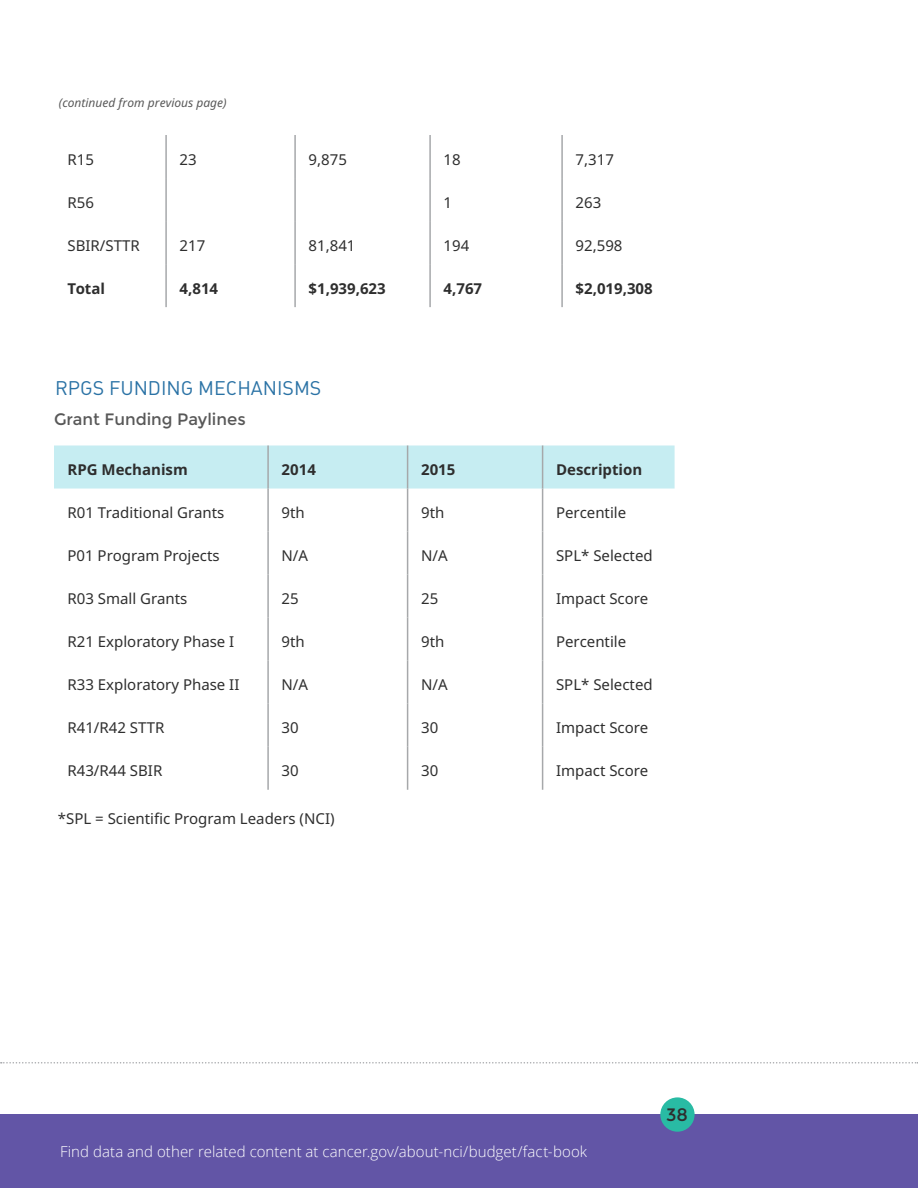
<style>
.page{position:relative;width:918px;height:1188px;background:#fff}
.page>*{position:absolute;margin:0;border:0;box-sizing:border-box;transform-origin:0 0}
.Subsection_Title{font:19.5px "DIN Regular Alternate";color:#2a72a5}
.t1{font:18px "Montserrat";color:#2e2e2e}
.Table_Title{font:16.5px "Montserrat";color:#585858}
.Bold_H4{font:15px "Noto Sans";color:#2e2e2e}
.t2{font:300 15px "Open Sans";letter-spacing:.005em;color:#fff}
.Bold_H4-2{font:700 15px "Noto Sans";color:#2e2e2e}
.Table_Subtitle{font:italic 12px "Noto Sans";color:#585858}
</style>
<div class="page">
<div style="left:0;top:1115px;width:918px;height:73px;background:#6255a6"></div>
<div style="left:660px;top:1097px;width:35px;height:35px;background:#29bba4;border-radius:50%"></div>
<svg style="left:1px;top:1062px;width:917px;height:2px"></svg>
<div style="left:54px;top:446px;width:621px;height:43px;background:#c6edf2"></div>
<hr style="left:267px;top:446px;width:2px;height:43px;background:#a6a8aa">
<hr style="left:407px;top:446px;width:1px;height:43px;background:#a6a8aa">
<hr style="left:542px;top:446px;width:1px;height:43px;background:#a6a8aa">
<hr style="left:267px;top:489px;width:2px;height:43px;background:#a6a8aa">
<hr style="left:407px;top:489px;width:1px;height:43px;background:#a6a8aa">
<hr style="left:542px;top:489px;width:1px;height:43px;background:#a6a8aa">
<hr style="left:267px;top:532px;width:2px;height:43px;background:#a6a8aa">
<hr style="left:407px;top:532px;width:1px;height:43px;background:#a6a8aa">
<hr style="left:542px;top:532px;width:1px;height:43px;background:#a6a8aa">
<hr style="left:267px;top:575px;width:2px;height:43px;background:#a6a8aa">
<hr style="left:407px;top:575px;width:1px;height:43px;background:#a6a8aa">
<hr style="left:542px;top:575px;width:1px;height:43px;background:#a6a8aa">
<hr style="left:267px;top:618px;width:2px;height:43px;background:#a6a8aa">
<hr style="left:407px;top:618px;width:1px;height:43px;background:#a6a8aa">
<hr style="left:542px;top:618px;width:1px;height:43px;background:#a6a8aa">
<hr style="left:267px;top:661px;width:2px;height:43px;background:#a6a8aa">
<hr style="left:407px;top:661px;width:1px;height:43px;background:#a6a8aa">
<hr style="left:542px;top:661px;width:1px;height:43px;background:#a6a8aa">
<hr style="left:267px;top:704px;width:2px;height:43px;background:#a6a8aa">
<hr style="left:407px;top:704px;width:1px;height:43px;background:#a6a8aa">
<hr style="left:542px;top:704px;width:1px;height:43px;background:#a6a8aa">
<hr style="left:267px;top:747px;width:2px;height:43px;background:#a6a8aa">
<hr style="left:407px;top:747px;width:1px;height:43px;background:#a6a8aa">
<hr style="left:542px;top:747px;width:1px;height:43px;background:#a6a8aa">
<hr style="left:165px;top:135px;width:2px;height:43px;background:#a6a8aa">
<hr style="left:294px;top:135px;width:2px;height:43px;background:#a6a8aa">
<hr style="left:429px;top:135px;width:2px;height:43px;background:#a6a8aa">
<hr style="left:561px;top:135px;width:2px;height:43px;background:#a6a8aa">
<hr style="left:165px;top:178px;width:2px;height:43px;background:#a6a8aa">
<hr style="left:294px;top:178px;width:2px;height:43px;background:#a6a8aa">
<hr style="left:429px;top:178px;width:2px;height:43px;background:#a6a8aa">
<hr style="left:561px;top:178px;width:2px;height:43px;background:#a6a8aa">
<hr style="left:165px;top:221px;width:2px;height:43px;background:#a6a8aa">
<hr style="left:294px;top:221px;width:2px;height:43px;background:#a6a8aa">
<hr style="left:429px;top:221px;width:2px;height:43px;background:#a6a8aa">
<hr style="left:561px;top:221px;width:2px;height:43px;background:#a6a8aa">
<hr style="left:165px;top:264px;width:2px;height:43px;background:#a6a8aa">
<hr style="left:294px;top:264px;width:2px;height:43px;background:#a6a8aa">
<hr style="left:429px;top:264px;width:2px;height:43px;background:#a6a8aa">
<hr style="left:561px;top:264px;width:2px;height:43px;background:#a6a8aa">
<p class="Table_Subtitle" style="left:59px;top:94px;width:169px">(continued from previous page)</p>
<p class="Bold_H4" style="left:68px;top:149px;width:28px">R15</p>
<p class="Bold_H4" style="left:180px;top:149px;width:19px">23</p>
<p class="Bold_H4" style="left:309px;top:149px;width:40px">9,875</p>
<p class="Bold_H4" style="left:444px;top:149px;width:19px">18</p>
<p class="Bold_H4" style="left:576px;top:149px;width:40px">7,317</p>
<p class="Bold_H4" style="left:68px;top:192px;width:28px">R56</p>
<p class="Bold_H4" style="left:444px;top:192px;width:10px">1</p>
<p class="Bold_H4" style="left:576px;top:192px;width:27px">263</p>
<p class="Bold_H4" style="left:68px;top:235px;width:74px">SBIR/STTR</p>
<p class="Bold_H4" style="left:180px;top:235px;width:27px">217</p>
<p class="Bold_H4" style="left:309px;top:235px;width:48px">81,841</p>
<p class="Bold_H4" style="left:444px;top:235px;width:27px">194</p>
<p class="Bold_H4" style="left:576px;top:235px;width:48px">92,598</p>
<p class="Bold_H4-2" style="left:68px;top:278px;width:39px">Total</p>
<p class="Bold_H4-2" style="left:180px;top:278px;width:40px">4,814</p>
<p class="Bold_H4-2" style="left:309px;top:278px;width:79px">$1,939,623</p>
<p class="Bold_H4-2" style="left:444px;top:278px;width:40px">4,767</p>
<p class="Bold_H4-2" style="left:576px;top:278px;width:79px">$2,019,308</p>
<p class="Subsection_Title" style="left:55px;top:376px;width:268px">RPGS FUNDING MECHANISMS</p>
<p class="Table_Title" style="left:54px;top:410px;width:193px">Grant Funding Paylines</p>
<p class="Bold_H4-2" style="left:68px;top:459px;width:122px">RPG Mechanism</p>
<p class="Bold_H4-2" style="left:282px;top:459px;width:36px">2014</p>
<p class="Bold_H4-2" style="left:421px;top:459px;width:36px">2015</p>
<p class="Bold_H4-2" style="left:556px;top:459px;width:88px">Description</p>
<p class="Bold_H4" style="left:68px;top:502px;width:158px">R01 Traditional Grants</p>
<p class="Bold_H4" style="left:282px;top:502px;width:25px">9th</p>
<p class="Bold_H4" style="left:421px;top:502px;width:25px">9th</p>
<p class="Bold_H4" style="left:556px;top:502px;width:72px">Percentile</p>
<p class="Bold_H4" style="left:68px;top:545px;width:154px">P01 Program Projects</p>
<p class="Bold_H4" style="left:282px;top:545px;width:28px">N/A</p>
<p class="Bold_H4" style="left:421px;top:545px;width:28px">N/A</p>
<p class="Bold_H4" style="left:556px;top:545px;width:98px">SPL* Selected</p>
<p class="Bold_H4" style="left:68px;top:588px;width:121px">R03 Small Grants</p>
<p class="Bold_H4" style="left:282px;top:588px;width:19px">25</p>
<p class="Bold_H4" style="left:421px;top:588px;width:19px">25</p>
<p class="Bold_H4" style="left:556px;top:588px;width:94px">Impact Score</p>
<p class="Bold_H4" style="left:68px;top:631px;width:168px">R21 Exploratory Phase I</p>
<p class="Bold_H4" style="left:282px;top:631px;width:25px">9th</p>
<p class="Bold_H4" style="left:421px;top:631px;width:25px">9th</p>
<p class="Bold_H4" style="left:556px;top:631px;width:72px">Percentile</p>
<p class="Bold_H4" style="left:68px;top:674px;width:174px">R33 Exploratory Phase II</p>
<p class="Bold_H4" style="left:282px;top:674px;width:28px">N/A</p>
<p class="Bold_H4" style="left:421px;top:674px;width:28px">N/A</p>
<p class="Bold_H4" style="left:556px;top:674px;width:98px">SPL* Selected</p>
<p class="Bold_H4" style="left:68px;top:718px;width:98px">R41/R42 STTR</p>
<p class="Bold_H4" style="left:282px;top:718px;width:19px">30</p>
<p class="Bold_H4" style="left:421px;top:718px;width:19px">30</p>
<p class="Bold_H4" style="left:556px;top:718px;width:94px">Impact Score</p>
<p class="Bold_H4" style="left:68px;top:761px;width:96px">R43/R44 SBIR</p>
<p class="Bold_H4" style="left:282px;top:761px;width:19px">30</p>
<p class="Bold_H4" style="left:421px;top:761px;width:19px">30</p>
<p class="Bold_H4" style="left:556px;top:761px;width:94px">Impact Score</p>
<p class="Bold_H4" style="left:58px;top:808px;width:278px">*SPL = Scientific Program Leaders (NCI)</p>
<p class="t2" style="left:60px;top:1141px;width:529px">Find data and other related content at cancer.gov/about-nci/budget/fact-book</p>
<p class="t1" style="left:666px;top:1104px;width:23px">38</p>
</div>
